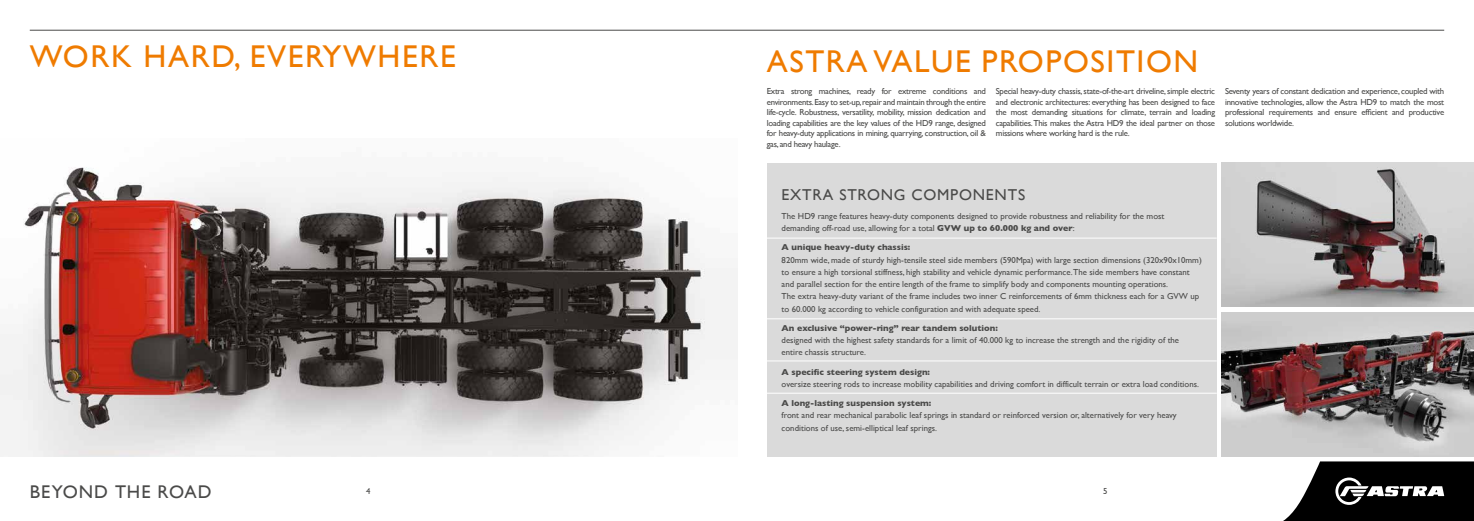
<style>
.page{position:relative;width:1474px;height:521px;background:#fff}
.page>*{position:absolute;margin:0;border:0;box-sizing:border-box;transform-origin:0 0}
.t1{font:31.5px "Gill Sans";letter-spacing:.05em;color:#ef7b00}
.t2{font:18.38px "Gill Sans";letter-spacing:.055em;color:#4a4a49}
.t3{font:15.75px "Gill Sans";letter-spacing:.05em;color:#4a4a49}
.t4{font:8.75px/10.5px "Gill Sans";color:#4a4a49}
.t5{font:700 8.75px "Gill Sans";color:#4a4a49}
.s1{font-weight:700}
</style>
<div class="page">
<img style="left:1221px;top:313px;width:252px;height:143px">
<img style="left:1221px;top:163px;width:252px;height:144px">
<div style="left:766px;top:163px;width:450px;height:293px;background:#dadada"></div>
<hr style="left:30px;top:30px;width:1414px;height:1px;background:#4a4a49">
<svg style="left:1283px;top:461px;width:190px;height:60px"></svg>
<img style="left:0;top:167px;width:737px;height:289px">
<hr style="left:766px;top:318px;width:450px;height:1px;background:#fff">
<hr style="left:766px;top:238px;width:450px;height:1px;background:#fff">
<hr style="left:766px;top:360px;width:450px;height:1px;background:#fff">
<hr style="left:766px;top:393px;width:450px;height:1px;background:#fff">
<h1 class="t1" style="left:30px;top:43px;width:427px">WORK HARD, EVERYWHERE</h1>
<h1 class="t1" style="left:766px;top:48px;width:433px">ASTRA VALUE PROPOSITION</h1>
<p class="t4" style="left:766px;top:86px;width:221px;text-align:justify">Extra strong machines, ready for extreme conditions and environments. Easy to set-up, repair and maintain through the entire life-cycle. Robustness, versatility, mobility, mission dedication and loading capabilities are the key values of the HD9 range, designed for heavy-duty applications in mining, quarrying, construction, oil &amp; gas, and heavy haulage.</p>
<p class="t4" style="left:995px;top:86px;width:221px;text-align:justify">Special heavy-duty chassis, state-of-the-art driveline, simple electric and electronic architectures: everything has been designed to face the most demanding situations for climate, terrain and loading capabilities. This makes the Astra HD9 the ideal partner on those missions where working hard is the rule.</p>
<p class="t4" style="left:1224px;top:86px;width:221px;text-align:justify">Seventy years of constant dedication and experience, coupled with innovative technologies, allow the Astra HD9 to match the most professional requirements and ensure efficient and productive solutions worldwide.</p>
<h3 class="t3" style="left:781px;top:188px;width:245px">EXTRA STRONG COMPONENTS</h3>
<p class="t4" style="left:781px;top:210px;width:384px;line-height:12.2px">The HD9 range features heavy-duty components designed to provide robustness and reliability for the most demanding off-road use, allowing for a total <span class="s1">GVW up to 60.000 kg and over</span>:</p>
<p class="t5" style="left:781px;top:244px;width:130px">A unique heavy-duty chassis:</p>
<p class="t4" style="left:781px;top:254px;width:422px;line-height:12.2px">820mm wide, made of sturdy high-tensile steel side members (590Mpa) with large section dimensions (320x90x10mm) to ensure a high torsional stiffness, high stability and vehicle dynamic performance.The side members have constant and parallel section for the entire length of the frame to simplify body and components mounting operations.<br>The extra heavy-duty variant of the frame includes two inner C reinforcements of 6mm thickness each for a GVW up to 60.000 kg according to vehicle configuration and with adequate speed.</p>
<p class="t5" style="left:781px;top:324px;width:218px">An exclusive “power-ring” rear tandem solution:</p>
<p class="t4" style="left:781px;top:335px;width:399px;line-height:12.2px">designed with the highest safety standards for a limit of 40.000 kg to increase the strength and the rigidity of the entire chassis structure.</p>
<p class="t5" style="left:781px;top:368px;width:150px">A specific steering system design:</p>
<p class="t4" style="left:781px;top:379px;width:419px">oversize steering rods to increase mobility capabilities and driving comfort in difficult terrain or extra load conditions.</p>
<p class="t5" style="left:781px;top:400px;width:151px">A long-lasting suspension system:</p>
<p class="t4" style="left:781px;top:410px;width:396px;line-height:12.2px">front and rear mechanical parabolic leaf springs in standard or reinforced version or, alternatively for very heavy conditions of use, semi-elliptical leaf springs.</p>
<h2 class="t2" style="left:30px;top:484px;width:183px">BEYOND THE ROAD</h2>
<p class="t4" style="left:366px;top:487px;width:6px">4</p>
<p class="t4" style="left:1103px;top:487px;width:6px">5</p>
</div>
